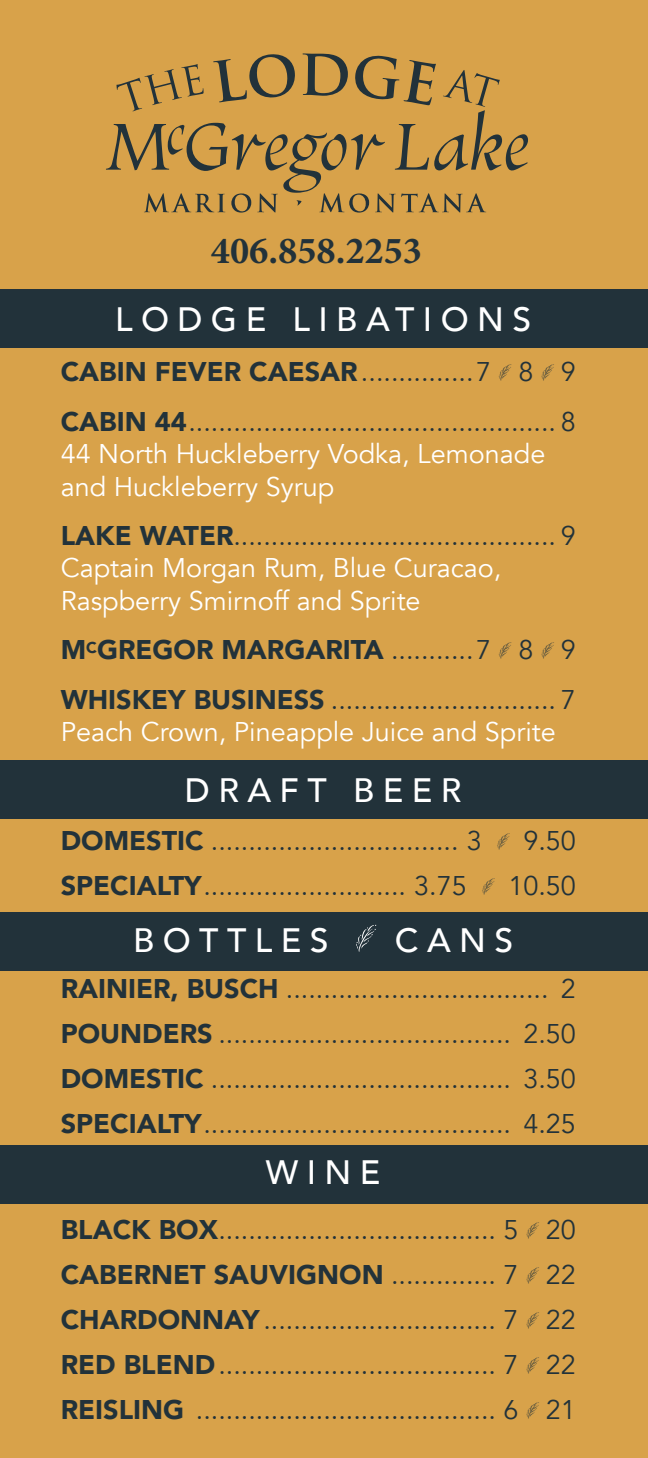
<style>
.page{position:relative;width:648px;height:1458px;background:#d8a24a}
.page>*{position:absolute;margin:0;border:0;box-sizing:border-box;transform-origin:0 0}
.t1{font:700 38.25px "Minion Pro";color:#22323a}
.t2{font:500 33.75px "Avenir";letter-spacing:.25em;color:#fff}
.t3{font:27px/45px "Avenir";color:#22323a}
.t4{font:27px/32.4px "Avenir";color:#fff}
.s1{font-weight:900}
.s2{font-weight:900;color:#22323a}
.s3{color:#22323a}
</style>
<div class="page">
<div style="left:0;top:289px;width:648px;height:59px;background:#22323a"></div>
<svg style="left:106px;top:53px;width:422px;height:160px"></svg>
<div style="left:0;top:760px;width:648px;height:59px;background:#22323a"></div>
<div style="left:0;top:912px;width:648px;height:59px;background:#22323a"></div>
<div style="left:0;top:1145px;width:648px;height:59px;background:#22323a"></div>
<h1 class="t1" style="left:211px;top:224px;width:213px">406.858.2253</h1>
<p class="t2" style="left:115px;top:290px;width:418px">LODGE LIBATIONS</p>
<p class="t3" style="left:61px;top:348px;width:517px;line-height:49.5px"><span class="s1">CABIN FEVER CAESAR</span>...............7 8 9<br><span class="s1">CABIN 44</span>................................................. 8</p>
<p class="t4" style="left:61px;top:438px;width:486px">44 North Huckleberry Vodka, Lemonade and Huckleberry Syrup</p>
<p class="t4" style="left:61px;top:520px;width:517px"><span class="s2">LAKE WATER</span><span class="s3">........................................... 9<br></span>Captain Morgan Rum, Blue Curacao,<br>Raspberry Smirnoff and Sprite</p>
<p class="t3" style="left:61px;top:626px;width:517px;line-height:49.5px"><span class="s1">M</span><sup>C</sup><span class="s1">GREGOR MARGARITA</span> ...........7 8 9<br><span class="s1">WHISKEY BUSINESS</span> .............................. 7</p>
<p class="t4" style="left:61px;top:716px;width:497px">Peach Crown, Pineapple Juice and Sprite</p>
<p class="t2" style="left:185px;top:761px;width:278px">DRAFT BEER</p>
<p class="t3" style="left:61px;top:818px;width:423px"><span class="s1">DOMESTIC</span> ................................. 3</p>
<p class="t3" style="left:523px;top:818px;width:54px">9.50</p>
<p class="t3" style="left:61px;top:863px;width:408px"><span class="s1">SPECIALTY</span>........................... 3.75</p>
<p class="t3" style="left:508px;top:863px;width:69px">10.50</p>
<p class="t2" style="left:133px;top:911px;width:197px">BOTTLES</p>
<p class="t2" style="left:395px;top:911px;width:120px">CANS</p>
<p class="t3" style="left:61px;top:966px;width:517px;text-align:justify"><span class="s1">RAINIER, BUSCH</span> ................................... 2<br><span class="s1">POUNDERS</span> ....................................... 2.50<br><span class="s1">DOMESTIC</span> ........................................ 3.50<br><span class="s1">SPECIALTY</span>......................................... 4.25</p>
<p class="t2" style="left:266px;top:1143px;width:116px">WINE</p>
<p class="t3" style="left:61px;top:1208px;width:517px;text-align:justify"><span class="s1">BLACK BOX</span>..................................... 5 20<br><span class="s1">CABERNET SAUVIGNON</span> .............. 7 22<br><span class="s1">CHARDONNAY</span>............................... 7 22<br><span class="s1">RED BLEND</span>..................................... 7 22<br><span class="s1">REISLING</span> ........................................ 6 21</p>
</div>
